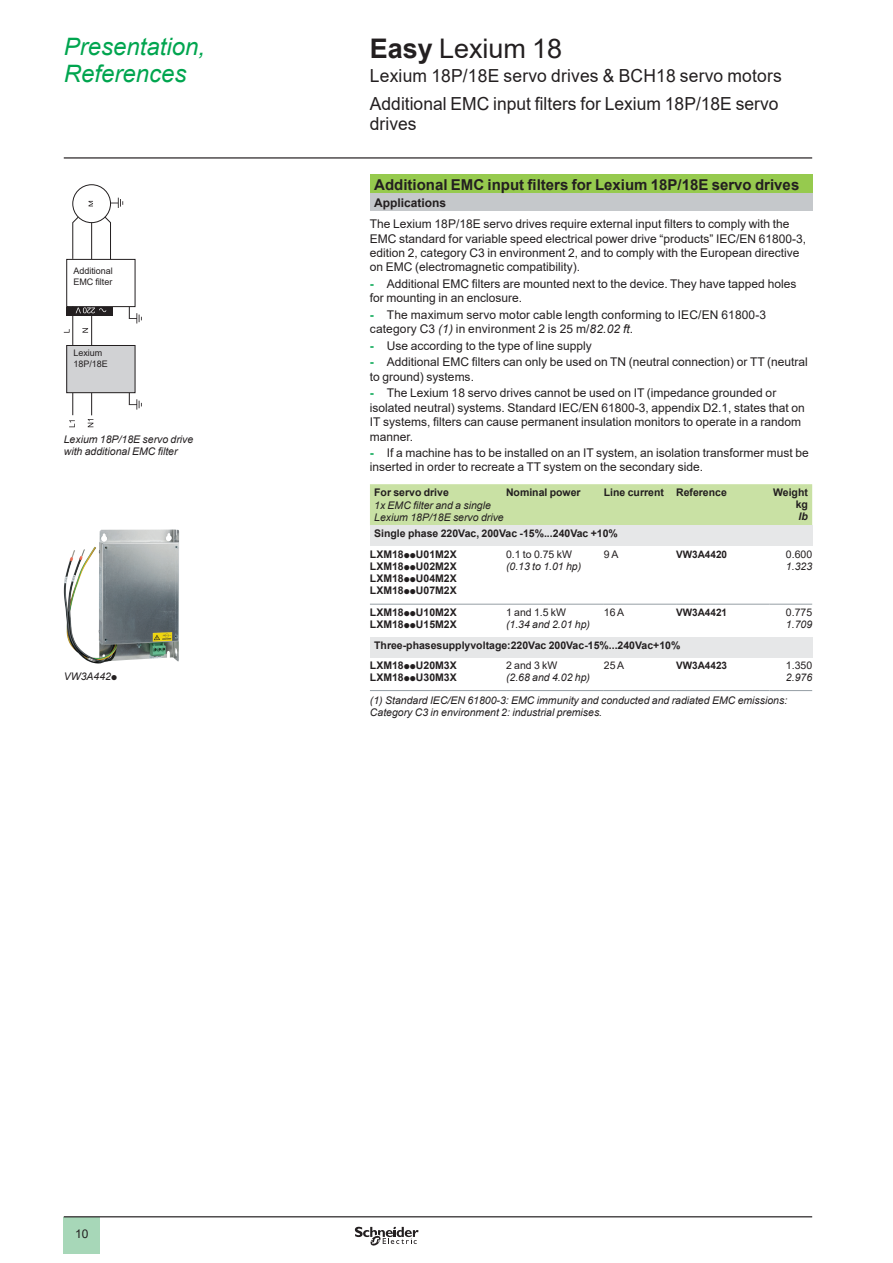
<style>
.page{position:relative;width:893px;height:1263px;background:#fff}
.page>*{position:absolute;margin:0;border:0;box-sizing:border-box;transform-origin:0 0}
._0_TitleLev1{font:27px "Arial";color:#231f20}
._0_Topic{font:italic 24px/27px "Arial";color:#00a54f}
._0_TitleLev3{font:18px/19.5px "Arial";color:#231f20}
._0_TitleLev2{font:18px "Arial";letter-spacing:.01em;color:#231f20}
._1_Section_3__10{font:700 15px "Arial";color:#231f20}
._1_Text__8{font:12px/14.4px "Arial";color:#231f20}
._1_Section_4__8{font:700 12px "Arial";color:#231f20}
._1_Section_5__7{font:700 10.5px/12px "Arial";color:#231f20;text-align:right}
._1_Legend___Nota__7{font:italic 10.5px/12px "Arial";color:#231f20}
._1_Text__8-2{font:italic 10.5px/12.6px "Arial";color:#231f20}
._1_Section_5__7-2{font:10.5px "Arial";color:#231f20}
._1_Text__7__right{font:10.5px "Arial";color:#231f20}
._1_Text__7__right_ital{font:italic 10.5px "Arial";color:#231f20}
._1_Text__7{font:10.5px "Arial";color:#231f20}
._1_Section_5__7-3{font:italic 700 10.5px "Arial";color:#231f20}
.Cell_ReferenceProduct{font:700 10.35px "Arial";color:#231f20}
._1_Legend__6{font:9px/10.5px "Arial";color:#231f20}
.s1{font-weight:700}
.s2{font-family:"Graph Schneider";font-style:normal}
.s3{font-weight:700;color:#00a54f}
.s4{font-style:italic}
.s5{font-family:"Graph Schneider";font-weight:400}
.s6{font-style:normal}
</style>
<div class="page">
<hr style="left:64px;top:157px;width:748px;height:2px;background:#231f20">
<div style="left:64px;top:1217px;width:36px;height:37px;background:#a7d7b8"></div>
<hr style="left:64px;top:1216px;width:748px;height:1px;background:#231f20">
<svg style="left:355px;top:1226px;width:64px;height:20px"></svg>
<div style="left:370px;top:174px;width:442px;height:20px;background:#96ca4e"></div>
<div style="left:370px;top:194px;width:442px;height:17px;background:#c5c8cb"></div>
<div style="left:370px;top:484px;width:442px;height:41px;background:#c9e1a4"></div>
<div style="left:370px;top:525px;width:442px;height:21px;background:#e6e7e8"></div>
<div style="left:370px;top:637px;width:442px;height:20px;background:#e6e7e8"></div>
<hr style="left:370px;top:604px;width:136px;height:1px;background:#959ea4">
<hr style="left:506px;top:604px;width:98px;height:1px;background:#959ea4">
<hr style="left:604px;top:604px;width:72px;height:1px;background:#959ea4">
<hr style="left:676px;top:604px;width:94px;height:1px;background:#959ea4">
<hr style="left:770px;top:604px;width:42px;height:1px;background:#959ea4">
<hr style="left:370px;top:690px;width:136px;height:1px;background:#959ea4">
<hr style="left:506px;top:690px;width:98px;height:1px;background:#959ea4">
<hr style="left:604px;top:690px;width:72px;height:1px;background:#959ea4">
<hr style="left:676px;top:690px;width:94px;height:1px;background:#959ea4">
<hr style="left:770px;top:690px;width:42px;height:1px;background:#959ea4">
<svg style="left:89px;top:201px;width:4px;height:5px"></svg>
<div style="left:72px;top:184px;width:39px;height:39px;border:1px solid #231f20;border-radius:50%"></div>
<svg style="left:104px;top:216px;width:7px;height:43px"></svg>
<svg style="left:72px;top:216px;width:7px;height:43px"></svg>
<hr style="left:91px;top:223px;width:1px;height:36px;background:#231f20">
<div style="left:66px;top:259px;width:69px;height:48px;border:1px solid #231f20"></div>
<hr style="left:72px;top:306px;width:1px;height:39px;background:#231f20">
<hr style="left:91px;top:306px;width:1px;height:39px;background:#231f20">
<div style="left:67px;top:345px;width:68px;height:48px;background:#d1d2d4"></div>
<div style="left:66px;top:345px;width:69px;height:48px;border:1px solid #231f20"></div>
<svg style="left:129px;top:393px;width:13px;height:17px"></svg>
<svg style="left:129px;top:307px;width:13px;height:16px"></svg>
<svg style="left:110px;top:198px;width:13px;height:10px"></svg>
<svg style="left:69px;top:392px;width:6px;height:35px"></svg>
<svg style="left:88px;top:392px;width:5px;height:35px"></svg>
<svg style="left:64px;top:329px;width:6px;height:4px"></svg>
<svg style="left:82px;top:328px;width:6px;height:5px"></svg>
<div style="left:66px;top:307px;width:47px;height:8px;background:#231f20"></div>
<svg style="left:76px;top:307px;width:30px;height:6px"></svg>
<img style="left:66px;top:529px;width:85px;height:128px">
<p class="_0_Topic" style="left:64px;top:34px;width:143px">Presentation,<br>References</p>
<p class="_0_TitleLev1" style="left:370px;top:30px;width:194px"><span class="s1">Easy</span> Lexium 18</p>
<p class="_0_TitleLev2" style="left:370px;top:64px;width:413px">Lexium 18P/18E servo drives &amp; BCH18 servo motors</p>
<p class="_0_TitleLev3" style="left:370px;top:94px;width:410px">Additional EMC input filters for Lexium 18P/18E servo drives</p>
<p class="_1_Legend__6" style="left:73px;top:266px;width:41px">Additional<br>EMC filter</p>
<p class="_1_Legend__6" style="left:73px;top:348px;width:36px">Lexium<br>18P/18E</p>
<p class="_1_Legend___Nota__7" style="left:64px;top:433px;width:131px">Lexium 18P/18E servo drive with additional EMC filter</p>
<p class="_1_Legend___Nota__7" style="left:64px;top:671px;width:55px">VW3A442<span class="s2">p</span></p>
<p class="_1_Section_3__10" style="left:374px;top:174px;width:427px">Additional EMC input filters for Lexium 18P/18E servo drives</p>
<p class="_1_Section_4__8" style="left:374px;top:194px;width:74px">Applications</p>
<p class="_1_Text__8" style="left:370px;top:217px;width:438px">The Lexium 18P/18E servo drives require external input filters to comply with the EMC standard for variable speed electrical power drive “products” IEC/EN 61800-3, edition 2, category C3 in environment 2, and to comply with the European directive on EMC (electromagnetic compatibility).</p>
<p class="_1_Text__8" style="left:370px;top:276px;width:428px"><span class="s3">-</span> Additional EMC filters are mounted next to the device. They have tapped holes for mounting in an enclosure.</p>
<p class="_1_Text__8" style="left:370px;top:307px;width:398px"><span class="s3">-</span> The maximum servo motor cable length conforming to IEC/EN 61800-3 category C3 <span class="s4">(1)</span> in environment 2 is 25 m/<span class="s4">82.02 ft</span>.</p>
<p class="_1_Text__8" style="left:370px;top:338px;width:223px"><span class="s3">-</span> Use according to the type of line supply</p>
<p class="_1_Text__8" style="left:370px;top:355px;width:439px"><span class="s3">-</span> Additional EMC filters can only be used on TN (neutral connection) or TT (neutral to ground) systems.</p>
<p class="_1_Text__8" style="left:370px;top:386px;width:436px"><span class="s3">-</span> The Lexium 18 servo drives cannot be used on IT (impedance grounded or isolated neutral) systems. Standard IEC/EN 61800-3, appendix D2.1, states that on IT systems, filters can cause permanent insulation monitors to operate in a random manner.</p>
<p class="_1_Text__8" style="left:370px;top:446px;width:440px"><span class="s3">-</span> If a machine has to be installed on an IT system, an isolation transformer must be inserted in order to recreate a TT system on the secondary side.</p>
<p class="_1_Section_5__7" style="left:374px;top:486px;width:76px">For servo drive</p>
<p class="_1_Text__8-2" style="left:374px;top:499px;width:131px">1x EMC filter and a single<br>Lexium 18P/18E servo drive</p>
<p class="_1_Section_5__7" style="left:506px;top:486px;width:76px">Nominal power</p>
<p class="_1_Section_5__7" style="left:604px;top:486px;width:62px">Line current</p>
<p class="_1_Section_5__7" style="left:676px;top:486px;width:52px">Reference</p>
<p class="_1_Section_5__7" style="left:773px;top:486px;width:36px">Weight kg</p>
<p class="_1_Section_5__7-3" style="left:799px;top:509px;width:11px">lb</p>
<p class="_1_Section_5__7" style="left:374px;top:528px;width:245px">Single phase 220Vac, 200Vac -15%...240Vac +10%</p>
<p class="_1_Section_5__7" style="left:370px;top:548px;width:88px">LXM18<span class="s5">pp</span>U01M2X</p>
<p class="_1_Section_5__7" style="left:370px;top:560px;width:88px">LXM18<span class="s5">pp</span>U02M2X</p>
<p class="_1_Section_5__7" style="left:370px;top:572px;width:88px">LXM18<span class="s5">pp</span>U04M2X</p>
<p class="_1_Section_5__7" style="left:370px;top:584px;width:88px">LXM18<span class="s5">pp</span>U07M2X</p>
<p class="_1_Legend___Nota__7" style="left:506px;top:548px;width:77px"><span class="s6">0.1 to 0.75 kW </span>(0.13 to 1.01 hp)</p>
<p class="_1_Text__7" style="left:604px;top:547px;width:16px">9 A</p>
<p class="Cell_ReferenceProduct" style="left:676px;top:547px;width:53px">VW3A4420</p>
<p class="_1_Text__7__right" style="left:786px;top:547px;width:28px">0.600</p>
<p class="_1_Text__7__right_ital" style="left:786px;top:559px;width:28px">1.323</p>
<p class="_1_Section_5__7" style="left:370px;top:606px;width:88px">LXM18<span class="s5">pp</span>U10M2X</p>
<p class="_1_Section_5__7" style="left:370px;top:618px;width:88px">LXM18<span class="s5">pp</span>U15M2X</p>
<p class="_1_Text__7" style="left:604px;top:605px;width:22px">16 A</p>
<p class="Cell_ReferenceProduct" style="left:676px;top:605px;width:53px">VW3A4421</p>
<p class="_1_Text__7__right" style="left:786px;top:605px;width:28px">0.775</p>
<p class="_1_Text__7__right_ital" style="left:786px;top:618px;width:28px">1.709</p>
<p class="_1_Section_5__7" style="left:374px;top:639px;width:308px">Three-phasesupplyvoltage:220Vac 200Vac-15%...240Vac+10%</p>
<p class="_1_Section_5__7" style="left:370px;top:660px;width:88px">LXM18<span class="s5">pp</span>U20M3X</p>
<p class="_1_Section_5__7" style="left:370px;top:672px;width:88px">LXM18<span class="s5">pp</span>U30M3X</p>
<p class="_1_Section_5__7-2" style="left:506px;top:605px;width:62px">1 and 1.5 kW</p>
<p class="_1_Legend___Nota__7" style="left:506px;top:618px;width:86px">(1.34 and 2.01 hp)</p>
<p class="_1_Text__7" style="left:604px;top:658px;width:22px">25 A</p>
<p class="Cell_ReferenceProduct" style="left:676px;top:658px;width:53px">VW3A4423</p>
<p class="_1_Text__7__right" style="left:786px;top:658px;width:28px">1.350</p>
<p class="_1_Text__7__right_ital" style="left:786px;top:671px;width:28px">2.976</p>
<p class="_1_Legend___Nota__7" style="left:370px;top:694px;width:419px">(1) Standard IEC/EN 61800-3: EMC immunity and conducted and radiated EMC emissions:<br>Category C3 in environment 2: industrial premises.</p>
<p class="_1_Section_5__7-2" style="left:506px;top:658px;width:53px">2 and 3 kW</p>
<p class="_1_Legend___Nota__7" style="left:506px;top:672px;width:86px">(2.68 and 4.02 hp)</p>
<p class="_1_Text__8" style="left:75px;top:1226px;width:15px">10</p>
</div>
